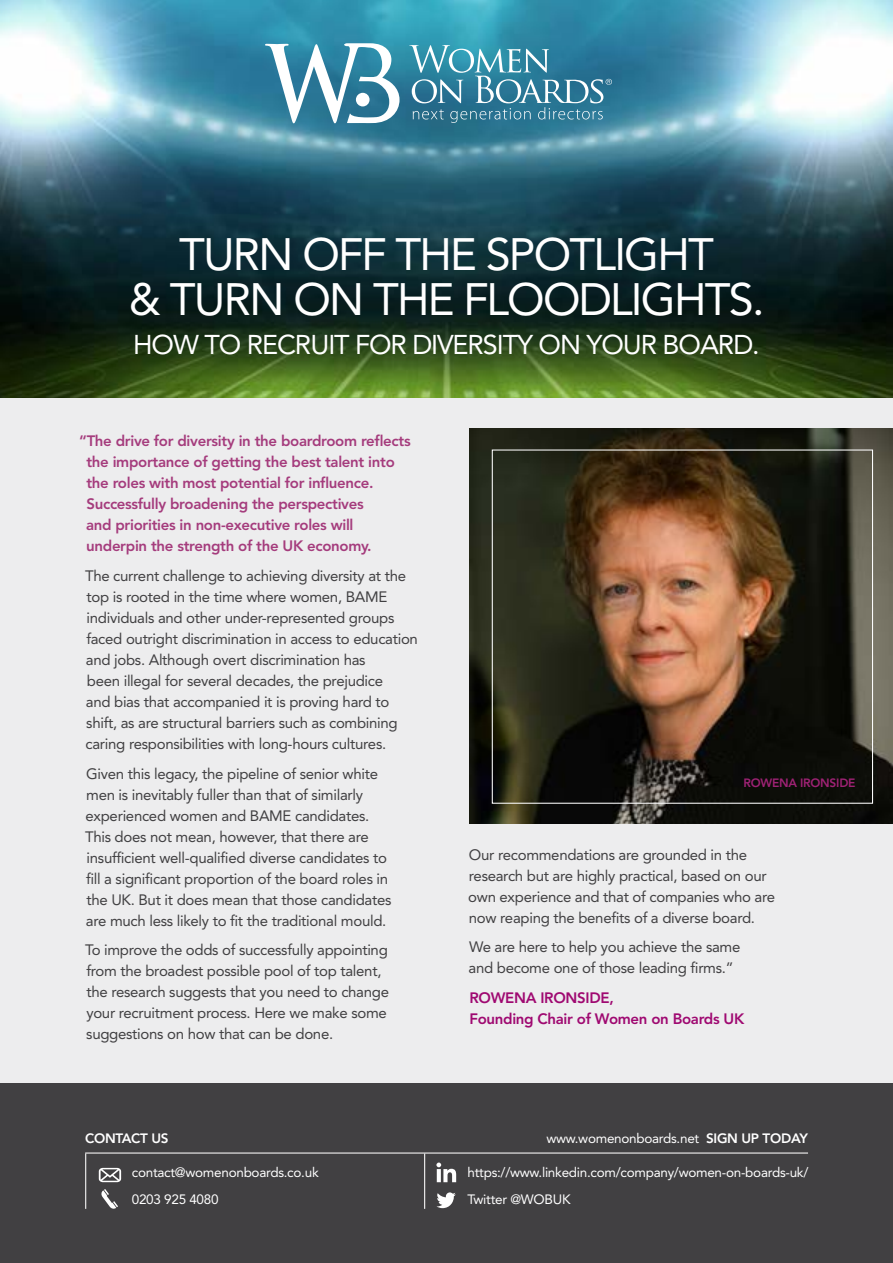
<style>
.page{position:relative;width:893px;height:1263px;background:#fff}
.page>*{position:absolute;margin:0;border:0;box-sizing:border-box;transform-origin:0 0}
.t1{font:45px/45px "Avenir";letter-spacing:-.04em;color:#fff;text-align:center}
.t2{font:27px "Avenir";letter-spacing:-.04em;color:#fff}
.t3{font:15px/21px "Avenir";letter-spacing:-.02em;color:#414042}
.t4{font:800 15px/21px "Avenir";letter-spacing:-.02em;color:#a53c7d}
.t5{font:800 15px/21px "Avenir";letter-spacing:-.02em;color:#9f0971}
.t6{font:13.5px/27px "Avenir";letter-spacing:-.02em;color:#fff}
.t7{font:800 13.5px "Avenir";letter-spacing:-.02em;color:#fff}
.t8{font:800 12px "Avenir";letter-spacing:-.02em;color:#9e2274}
.s1{font-weight:800}
</style>
<div class="page">
<div style="left:0;top:1082px;width:893px;height:181px;background:#414042"></div>
<div style="left:0;top:0;width:893px;height:1082px;background:#ededee"></div>
<svg style="left:101px;top:1189px;width:17px;height:20px"></svg>
<svg style="left:99px;top:1168px;width:22px;height:14px"></svg>
<svg style="left:436px;top:1162px;width:20px;height:20px"></svg>
<svg style="left:436px;top:1192px;width:20px;height:16px"></svg>
<hr style="left:424px;top:1153px;width:1px;height:56px;background:#fff">
<hr style="left:85px;top:1153px;width:1px;height:56px;background:#fff">
<hr style="left:85px;top:1152px;width:723px;height:1px;background:#fff">
<img style="left:0;top:0;width:893px;height:398px">
<svg style="left:265px;top:43px;width:135px;height:80px;background:#6ca4ba"></svg>
<div style="left:356px;top:93px;width:14px;height:13px;background:#fff;border-radius:50%"></div>
<svg style="left:409px;top:45px;width:203px;height:78px;background:#498ea7"></svg>
<img style="left:469px;top:429px;width:424px;height:395px">
<div style="left:492px;top:449px;width:381px;height:355px;border:1px solid #fff"></div>
<h1 class="t1" style="left:128px;top:232px;width:638px">TURN OFF THE SPOTLIGHT<br>&amp; TURN ON THE FLOODLIGHTS.</h1>
<h2 class="t2" style="left:133px;top:329px;width:628px">HOW TO RECRUIT FOR DIVERSITY ON YOUR BOARD.</h2>
<p class="t4" style="left:86px;top:431px;width:326px;text-indent:-7px">“The drive for diversity in the boardroom reflects the importance of getting the best talent into the roles with most potential for influence.<br>Successfully broadening the perspectives<br>and priorities in non-executive roles will underpin the strength of the UK economy.</p>
<p class="t3" style="left:85px;top:565px;width:334px">The current challenge to achieving diversity at the top is rooted in the time where women, BAME individuals and other under-represented groups faced outright discrimination in access to education and jobs. Although overt discrimination has<br>been illegal for several decades, the prejudice<br>and bias that accompanied it is proving hard to shift, as are structural barriers such as combining caring responsibilities with long-hours cultures.</p>
<p class="t3" style="left:85px;top:763px;width:308px">Given this legacy, the pipeline of senior white men is inevitably fuller than that of similarly experienced women and BAME candidates.<br>This does not mean, however, that there are insufficient well-qualified diverse candidates to fill a significant proportion of the board roles in the UK. But it does mean that those candidates are much less likely to fit the traditional mould.</p>
<p class="t3" style="left:85px;top:939px;width:305px">To improve the odds of successfully appointing from the broadest possible pool of top talent, the research suggests that you need to change your recruitment process. Here we make some suggestions on how that can be done.</p>
<p class="t8" style="left:743px;top:776px;width:114px">ROWENA IRONSIDE</p>
<p class="t3" style="left:468px;top:844px;width:308px">Our recommendations are grounded in the research but are highly practical, based on our own experience and that of companies who are now reaping the benefits of a diverse board.</p>
<p class="t3" style="left:469px;top:936px;width:273px">We are here to help you achieve the same and become one of those leading firms.”</p>
<p class="t5" style="left:469px;top:987px;width:276px">ROWENA IRONSIDE,<br>Founding Chair of Women on Boards UK</p>
<p class="t7" style="left:85px;top:1130px;width:85px">CONTACT US</p>
<p class="t6" style="left:546px;top:1125px;width:263px">www.womenonboards.net <span class="s1">SIGN UP TODAY</span></p>
<p class="t6" style="left:467px;top:1159px;width:342px">https://www.linkedin.com/company/women-on-boards-uk/<br>Twitter @WOBUK</p>
<p class="t6" style="left:132px;top:1159px;width:188px">contact@womenonboards.co.uk<br>0203 925 4080</p>
</div>
